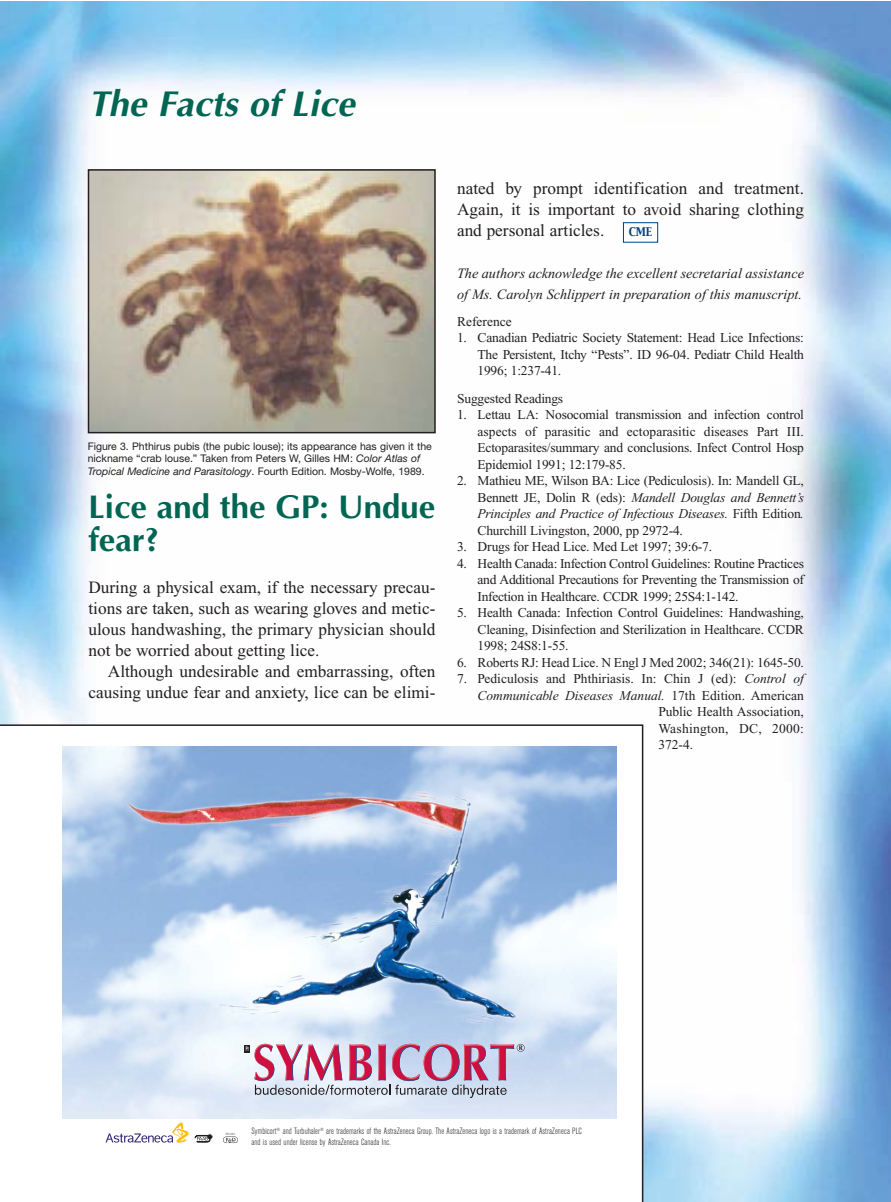
<style>
.page{position:relative;width:891px;height:1202px;background:#fff}
.page>*{position:absolute;margin:0;border:0;box-sizing:border-box;transform-origin:0 0}
.t1{font:italic 700 36px "Optima";color:#006553}
.t2{font:700 33px/33.5px "Optima";color:#006553}
.t3{font:17.25px/21px "Times New Roman";color:#231f20;text-align:justify}
.t4{font:italic 14.25px/21px "Times New Roman";color:#231f20}
.t5{font:13.5px/16.5px "Times New Roman";letter-spacing:-.015em;color:#231f20;text-align:justify}
.t6{font:italic 13.5px "Times New Roman";color:#231f20}
.t7{font:13.5px "Times New Roman";letter-spacing:.02em;color:#231f20}
.t8{font:10.5px/12.6px "Helvetica Neue";color:#231f20}
.t9{font:10.5px "Capitals";color:#004181}
.t10{font:300 condensed 9px/10.5px "Akzidenz Grotesk BE";letter-spacing:.01em;color:#231f20}
.s1{font-style:italic}
.s2{font-style:normal}
</style>
<div class="page">
<img style="left:0;top:2px;width:891px;height:1200px">
<img style="left:91px;top:172px;width:342px;height:258px">
<div style="left:88px;top:169px;width:348px;height:264px;border:2px solid #231f20"></div>
<svg style="left:0;top:724px;width:643px;height:478px"></svg>
<img style="left:63px;top:747px;width:553px;height:371px">
<svg style="left:246px;top:1043px;width:279px;height:55px;background:#c8a8bf"></svg>
<svg style="left:223px;top:1132px;width:15px;height:11px"></svg>
<svg style="left:106px;top:1122px;width:106px;height:20px"></svg>
<div style="left:623px;top:222px;width:35px;height:20px;border:1px solid #004181"></div>
<h1 class="t1" style="left:88px;top:89px;width:268px">The Facts of Lice</h1>
<p class="t8" style="left:88px;top:440px;width:346px">Figure 3. Phthirus pubis (the pubic louse); its appearance has given it the nickname “crab louse.” Taken from Peters W, Gilles HM: <span class="s1">Color Atlas of<br>Tropical Medicine and Parasitology</span>. Fourth Edition. Mosby-Wolfe, 1989.</p>
<h2 class="t2" style="left:88px;top:493px;width:348px">Lice and the GP: Undue fear?</h2>
<p class="t3" style="left:88px;top:578px;width:348px">During a physical exam, if the necessary precau&shy;tions are taken, such as wearing gloves and metic&shy;ulous handwashing, the primary physician should not be worried about getting lice.</p>
<p class="t3" style="left:88px;top:662px;width:348px;text-align:right">Although undesirable and embarrassing, often causing undue fear and anxiety, lice can be elimi-</p>
<p class="t3" style="left:457px;top:179px;width:348px">nated by prompt identification and treatment.<br>Again, it is important to avoid sharing clothing and personal articles.</p>
<p class="t4" style="left:457px;top:264px;width:348px">The authors acknowledge the excellent secretarial assistance of Ms. Carolyn Schlippert in preparation of this manuscript.</p>
<p class="t5" style="left:457px;top:314px;width:56px">Reference</p>
<p class="t5" style="left:478px;top:331px;width:328px;text-indent:-21px">1. Canadian Pediatric Society Statement: Head Lice Infections:<br>The Persistent, Itchy “Pests”. ID 96-04. Pediatr Child Health 1996; 1:237-41.</p>
<p class="t5" style="left:457px;top:391px;width:108px">Suggested Readings</p>
<p class="t5" style="left:478px;top:408px;width:328px;text-indent:-21px">1. Lettau LA: Nosocomial transmission and infection control aspects of parasitic and ectoparasitic diseases Part III.<br>Ectoparasites/summary and conclusions. Infect Control Hosp Epidemiol 1991; 12:179-85.</p>
<p class="t5" style="left:478px;top:474px;width:328px;text-indent:-21px">2. Mathieu ME, Wilson BA: Lice (Pediculosis). In: Mandell GL, Bennett JE, Dolin R (eds): <span class="s1">Mandell Douglas and Bennett’s Principles and Practice of Infectious Diseases.</span> Fifth Edition<span class="s1">.<br></span>Churchill Livingston, 2000, pp 2972-4.</p>
<p class="t5" style="left:457px;top:540px;width:257px">3. Drugs for Head Lice. Med Let 1997; 39:6-7.</p>
<p class="t5" style="left:478px;top:556px;width:328px;text-indent:-21px">4. Health Canada: Infection Control Guidelines: Routine Practices and Additional Precautions for Preventing the Transmission of Infection in Healthcare. CCDR 1999; 25S4:1-142.</p>
<p class="t5" style="left:478px;top:606px;width:328px;text-indent:-21px">5. Health Canada: Infection Control Guidelines: Handwashing, Cleaning, Disinfection and Sterilization in Healthcare. CCDR 1998; 24S8:1-55.</p>
<p class="t5" style="left:457px;top:655px;width:348px">6. Roberts RJ: Head Lice. N Engl J Med 2002; 346(21): 1645-50.</p>
<p class="t5" style="left:457px;top:672px;width:348px">7. Pediculosis and Phthiriasis. In: Chin J (ed): <span class="s1">Control of</span></p>
<p class="t6" style="left:478px;top:690px;width:328px">Communicable Diseases Manual. <span class="s2">17th Edition. American</span></p>
<p class="t5" style="left:658px;top:705px;width:147px">Public Health Association,</p>
<p class="t7" style="left:658px;top:723px;width:147px">Washington, DC, 2000:</p>
<p class="t5" style="left:658px;top:738px;width:36px">372-4.</p>
<p class="t9" style="left:629px;top:227px;width:25px">CME</p>
<p class="t10" style="left:251px;top:1126px;width:332px">Symbicort<sup>®</sup> and Turbuhaler<sup>®</sup> are trademarks of the AstraZeneca Group. The AstraZeneca logo is a trademark of AstraZeneca PLC and is used under license by AstraZeneca Canada Inc.</p>
</div>
